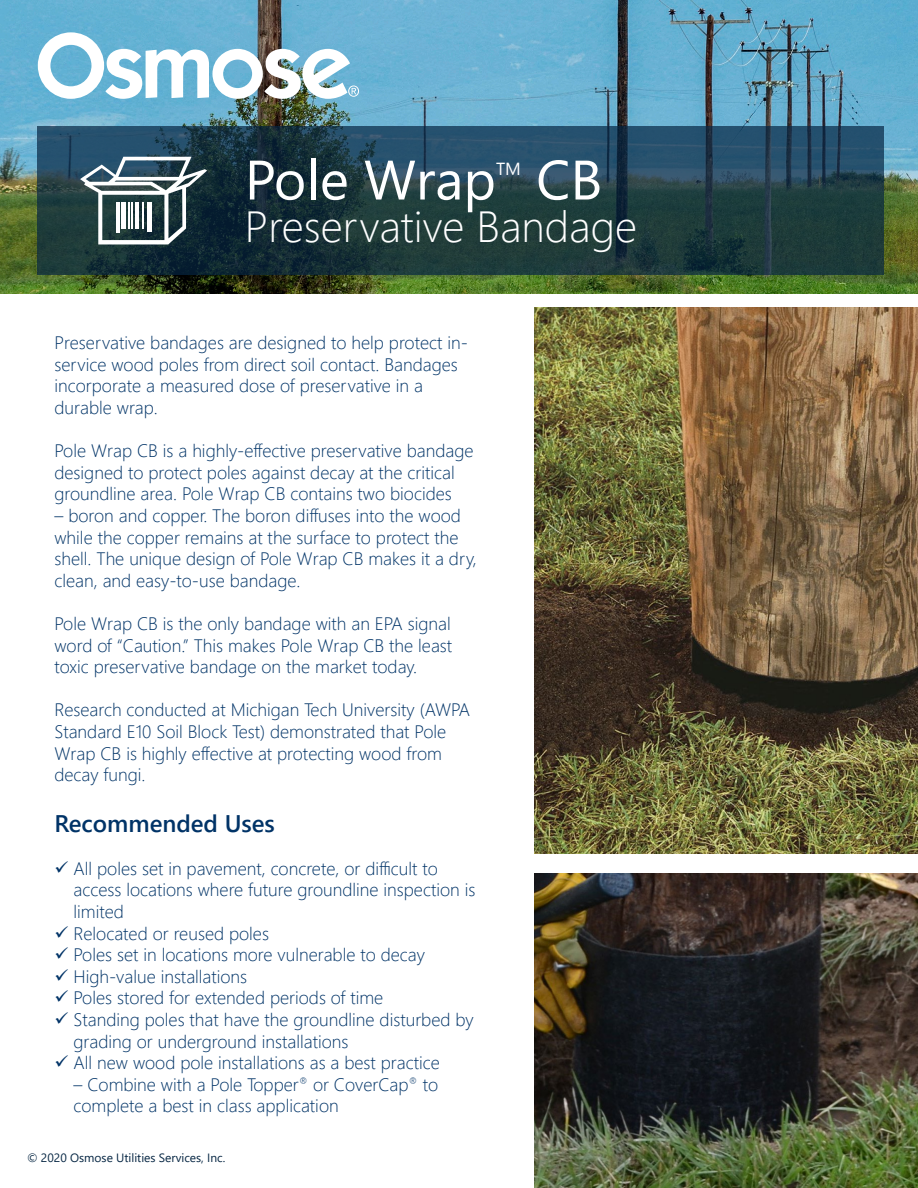
<style>
.page{position:relative;width:918px;height:1188px;background:#fff}
.page>*{position:absolute;margin:0;border:0;box-sizing:border-box;transform-origin:0 0}
.t1{font:55.5px "Segoe UI";color:#fff}
.t2{font:300 43.5px "Segoe UI";color:#fff}
.t3{font:600 24px "Segoe UI";color:#003367}
.t4{font:300 18px/21.6px "Segoe UI";color:#003367}
.t5{font:17.55px "Segoe UI";color:#fff}
.t6{font:12px "Segoe UI";color:#062643}
</style>
<div class="page">
<img style="left:0;top:0;width:918px;height:294px">
<svg style="left:38px;top:32px;width:321px;height:67px"></svg>
<svg style="left:38px;top:126px;width:846px;height:149px;background:#1f3d48"></svg>
<svg style="left:80px;top:157px;width:127px;height:87px"></svg>
<img style="left:535px;top:308px;width:383px;height:545px">
<img style="left:535px;top:873px;width:383px;height:315px">
<p class="t1" style="left:245px;top:127px;width:253px">Pole Wrap</p>
<p class="t5" style="left:496px;top:152px;width:26px">TM</p>
<p class="t1" style="left:536px;top:127px;width:68px">CB</p>
<p class="t2" style="left:245px;top:185px;width:394px">Preservative Bandage</p>
<p class="t4" style="left:54px;top:330px;width:415px">Preservative bandages are designed to help protect in&shy;service wood poles from direct soil contact. Bandages incorporate a measured dose of preservative in a durable wrap.</p>
<p class="t4" style="left:54px;top:438px;width:421px">Pole Wrap CB is a highly-effective preservative bandage designed to protect poles against decay at the critical groundline area. Pole Wrap CB contains two biocides</p>
<p class="t4" style="left:54px;top:503px;width:424px">– boron and copper. The boron diffuses into the wood while the copper remains at the surface to protect the shell. The unique design of Pole Wrap CB makes it a dry, clean, and easy-to-use bandage.</p>
<p class="t4" style="left:54px;top:611px;width:399px;text-align:justify">Pole Wrap CB is the only bandage with an EPA signal word of “Caution.” This makes Pole Wrap CB the least toxic preservative bandage on the market today.</p>
<p class="t4" style="left:54px;top:697px;width:417px">Research conducted at Michigan Tech University (AWPA Standard E10 Soil Block Test) demonstrated that Pole Wrap CB is highly effective at protecting wood from decay fungi.</p>
<p class="t3" style="left:54px;top:800px;width:222px">Recommended Uses</p>
<p class="t4" style="left:74px;top:856px;width:403px;text-indent:-19px">✓ All poles set in pavement, concrete, or difficult to access locations where future groundline inspection is limited</p>
<p class="t4" style="left:54px;top:921px;width:216px">✓ Relocated or reused poles</p>
<p class="t4" style="left:54px;top:942px;width:372px">✓ Poles set in locations more vulnerable to decay</p>
<p class="t4" style="left:54px;top:964px;width:194px">✓ High-value installations</p>
<p class="t4" style="left:54px;top:985px;width:330px">✓ Poles stored for extended periods of time</p>
<p class="t4" style="left:74px;top:1007px;width:402px;text-indent:-19px">✓ Standing poles that have the groundline disturbed by grading or underground installations</p>
<p class="t4" style="left:54px;top:1050px;width:387px">✓ All new wood pole installations as a best practice</p>
<p class="t4" style="left:74px;top:1072px;width:366px">– Combine with a Pole Topper<sup>®</sup> or CoverCap<sup>®</sup> to complete a best in class application</p>
<p class="t6" style="left:27px;top:1146px;width:200px">© 2020 Osmose Utilities Services, Inc.</p>
</div>
